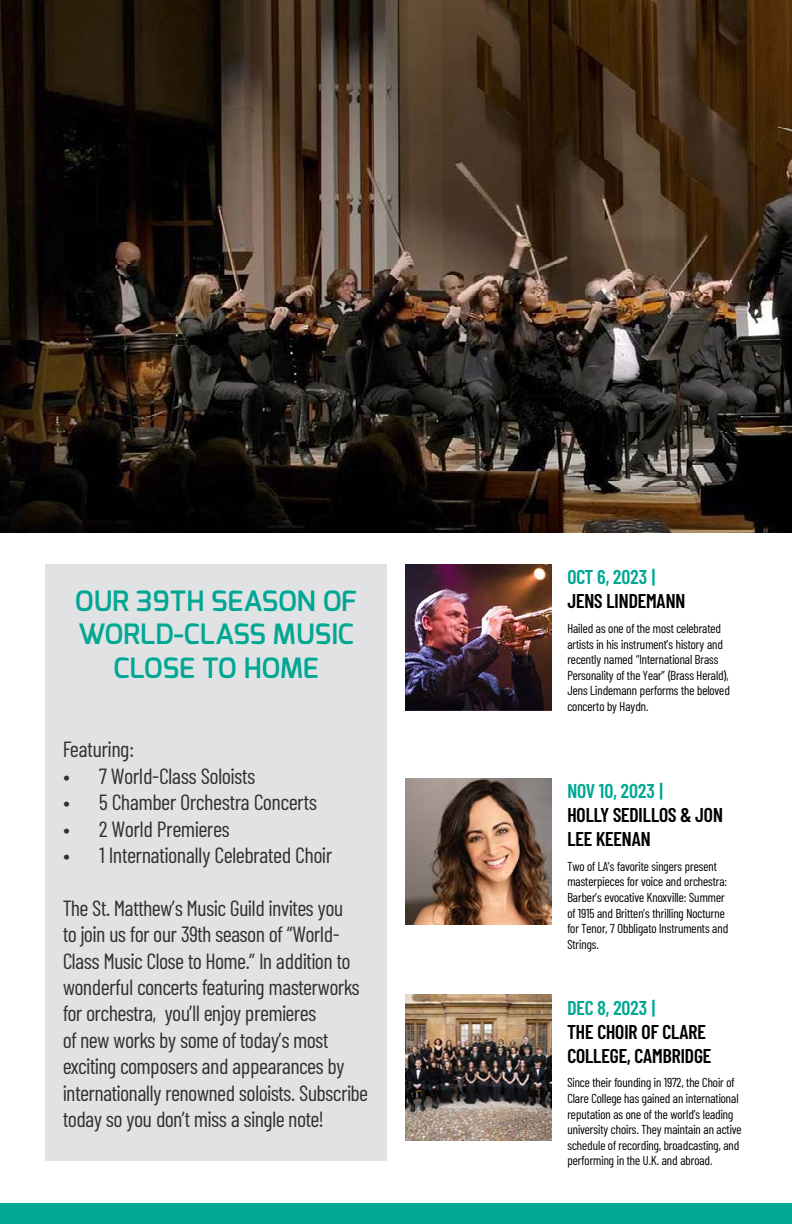
<style>
.page{position:relative;width:792px;height:1224px;background:#fff}
.page>*{position:absolute;margin:0;border:0;box-sizing:border-box;transform-origin:0 0}
.t1{font:600 28px "Exo";color:#00a793}
.t2{font:22px/26.4px "Barlow Condensed";letter-spacing:-.005em;color:#31302e}
.t3{font:600 20px/24px "Barlow Condensed";color:#000}
.t4{font:13px/15.6px "Barlow Condensed";color:#000}
.s1{color:#00a793}
</style>
<div class="page">
<img style="left:0;top:0;width:792px;height:533px">
<div style="left:45px;top:564px;width:342px;height:597px;background:#e1e2e4"></div>
<img style="left:405px;top:564px;width:146px;height:147px">
<img style="left:405px;top:778px;width:146px;height:146px">
<img style="left:405px;top:995px;width:146px;height:146px">
<div style="left:0;top:1204px;width:792px;height:20px;background:#00a793"></div>
<p class="t1" style="left:75px;top:582px;width:284px">OUR 39TH SEASON OF</p>
<p class="t1" style="left:78px;top:616px;width:277px">WORLD-CLASS MUSIC</p>
<p class="t1" style="left:113px;top:650px;width:207px">CLOSE TO HOME</p>
<p class="t2" style="left:63px;top:735px;width:73px">Featuring:</p>
<p class="t2" style="left:63px;top:761px;width:194px">• 7 World-Class Soloists</p>
<p class="t2" style="left:63px;top:787px;width:255px">• 5 Chamber Orchestra Concerts</p>
<p class="t2" style="left:63px;top:814px;width:168px">• 2 World Premieres</p>
<p class="t2" style="left:63px;top:840px;width:271px">• 1 Internationally Celebrated Choir</p>
<p class="t2" style="left:63px;top:893px;width:307px">The St. Matthew’s Music Guild invites you<br>to join us for our 39th season of “World-Class Music Close to Home.” In addition to wonderful concerts featuring masterworks for orchestra, you’ll enjoy premieres<br>of new works by some of today’s most exciting composers and appearances by internationally renowned soloists. Subscribe today so you don’t miss a single note!</p>
<p class="t3" style="left:567px;top:564px;width:120px"><span class="s1">OCT 6, 2023 |<br></span>JENS LINDEMANN</p>
<p class="t4" style="left:567px;top:620px;width:164px">Hailed as one of the most celebrated artists in his instrument’s history and recently named “International Brass Personality of the Year” (Brass Herald), Jens Lindemann performs the beloved concerto by Haydn.</p>
<p class="t3" style="left:567px;top:778px;width:157px"><span class="s1">NOV 10, 2023 |<br></span>HOLLY SEDILLOS &amp; JON<br>LEE KEENAN</p>
<p class="t4" style="left:567px;top:857px;width:162px">Two of LA’s favorite singers present masterpieces for voice and orchestra:<br>Barber’s evocative Knoxville: Summer of 1915 and Britten’s thrilling Nocturne for Tenor, 7 Obbligato Instruments and Strings.</p>
<p class="t3" style="left:567px;top:994px;width:145px"><span class="s1">DEC 8, 2023 |<br></span>THE CHOIR OF CLARE<br>COLLEGE, CAMBRIDGE</p>
<p class="t4" style="left:567px;top:1074px;width:176px">Since their founding in 1972, the Choir of Clare College has gained an international reputation as one of the world’s leading university choirs. They maintain an active schedule of recording, broadcasting, and performing in the U.K. and abroad.</p>
</div>
